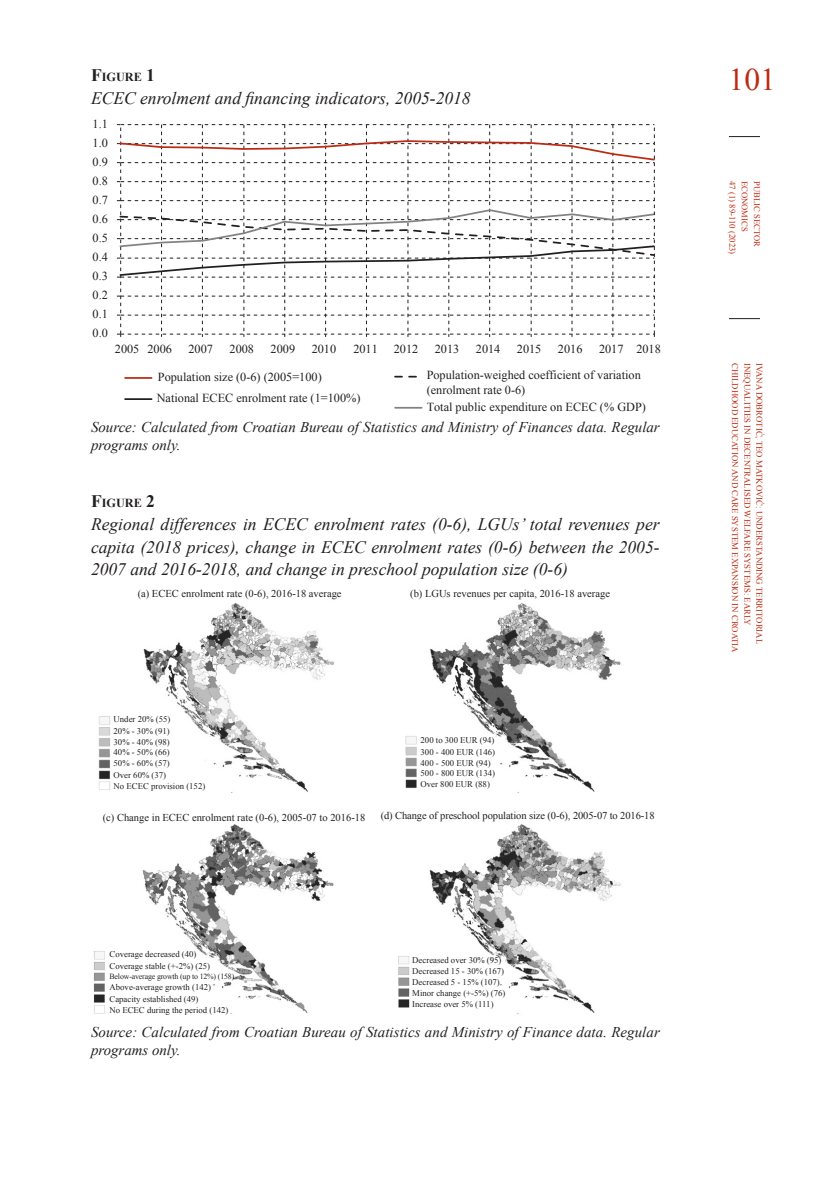
<style>
.page{position:relative;width:819px;height:1191px;background:#fff}
.page>*{position:absolute;margin:0;border:0;box-sizing:border-box;transform-origin:0 0}
.t1{font:31.5px "Times New Roman";color:#bc2c13}
.slika_i_tablica_2__r{font:italic 17.5px/22.8px "Times New Roman";color:#231f20;text-align:justify}
.izvor{font:italic 14.88px/17.8px "Times New Roman";color:#231f20}
.izvor_-2_3{font:italic 14.88px/17.8px "Times New Roman";letter-spacing:.005em;color:#231f20}
.t2{font:12.25px/21.2px "Times New Roman PSMT2";color:#231f20}
.slika_i_tablica_1_re{font:700 12.25px "Times New Roman";color:#231f20}
.slika_i_tablica_3__r{font:10.5px "Times New Roman";color:#231f20}
.slika_i_tablica_3__r-2{font:8.75px "Times New Roman";color:#231f20}
.t3{font:8.75px "Times New Roman";color:#bc2c13}
.t4{font:8.75px "Times New Roman";color:#bc2c13}
.t5{font:8.58px "Times New Roman";color:#bc2c13}
.slika_i_tablica_3__r-3{font:7.88px "Times New Roman";letter-spacing:-.02em;color:#231f20}
.s1{font-size:17.5px}
</style>
<div class="page">
<hr style="left:729px;top:318px;width:31px;height:1px;background:#1d1e1f">
<hr style="left:729px;top:136px;width:31px;height:1px;background:#1d1e1f">
<hr style="left:125px;top:377px;width:27px;height:2px;background:#bc2c13">
<hr style="left:125px;top:398px;width:27px;height:2px;background:#231f20">
<svg style="left:395px;top:376px;width:22px;height:1px"></svg>
<svg style="left:395px;top:407px;width:26px;height:1px"></svg>
<svg style="left:117px;top:124px;width:538px;height:213px"></svg>
<img style="left:98px;top:603px;width:523px;height:189px">
<img style="left:93px;top:824px;width:528px;height:190px">
<p class="slika_i_tablica_1_re" style="left:91px;top:69px;width:65px"><span class="s1">F</span>IGURE <span class="s1">1</span></p>
<p class="slika_i_tablica_2__r" style="left:91px;top:86px;width:381px">ECEC enrolment and financing indicators, 2005-2018</p>
<p class="t2" style="left:93px;top:113px;width:17px">1.1</p>
<p class="t2" style="left:93px;top:132px;width:17px">1.0</p>
<p class="t2" style="left:93px;top:151px;width:17px">0.9</p>
<p class="t2" style="left:93px;top:170px;width:17px">0.8</p>
<p class="t2" style="left:93px;top:189px;width:17px">0.7</p>
<p class="t2" style="left:93px;top:208px;width:17px">0.6</p>
<p class="t2" style="left:93px;top:227px;width:17px">0.5</p>
<p class="t2" style="left:93px;top:246px;width:17px">0.4</p>
<p class="t2" style="left:93px;top:265px;width:17px">0.3</p>
<p class="t2" style="left:93px;top:284px;width:17px">0.2</p>
<p class="t2" style="left:93px;top:303px;width:17px">0.1</p>
<p class="t2" style="left:93px;top:322px;width:17px">0.0</p>
<p class="t2" style="left:115px;top:338px;width:59px">2005 2006</p>
<p class="t2" style="left:188px;top:338px;width:26px">2007</p>
<p class="t2" style="left:229px;top:338px;width:26px">2008</p>
<p class="t2" style="left:270px;top:338px;width:26px">2009</p>
<p class="t2" style="left:311px;top:338px;width:26px">2010</p>
<p class="t2" style="left:353px;top:338px;width:26px">2011</p>
<p class="t2" style="left:394px;top:338px;width:26px">2012</p>
<p class="t2" style="left:435px;top:338px;width:26px">2013</p>
<p class="t2" style="left:476px;top:338px;width:26px">2014</p>
<p class="t2" style="left:517px;top:338px;width:26px">2015</p>
<p class="t2" style="left:558px;top:338px;width:26px">2016</p>
<p class="t2" style="left:599px;top:338px;width:63px">2017 2018</p>
<p class="t2" style="left:157px;top:366px;width:205px">Population size (0-6) (2005=100)<br>National ECEC enrolment rate (1=100%)</p>
<p class="t2" style="left:426px;top:368px;width:215px;line-height:14.7px">Population-weighed coefficient of variation (enrolment rate 0-6)</p>
<p class="t2" style="left:426px;top:396px;width:221px">Total public expenditure on ECEC (% GDP)</p>
<p class="izvor" style="left:91px;top:418px;width:570px">Source: Calculated from Croatian Bureau of Statistics and Ministry of Finances data. Regular programs only.</p>
<p class="slika_i_tablica_1_re" style="left:91px;top:494px;width:65px"><span class="s1">F</span>IGURE <span class="s1">2</span></p>
<p class="slika_i_tablica_2__r" style="left:91px;top:512px;width:570px">Regional differences in ECEC enrolment rates (0-6), LGUs’ total revenues per capita (2018 prices), change in ECEC enrolment rates (0-6) between the 2005- 2007 and 2016-2018, and change in preschool population size (0-6)</p>
<p class="slika_i_tablica_3__r" style="left:138px;top:587px;width:205px">(a) ECEC enrolment rate (0-6), 2016-18 average</p>
<p class="slika_i_tablica_3__r" style="left:410px;top:586px;width:201px">(b) LGUs revenues per capita, 2016-18 average</p>
<p class="slika_i_tablica_3__r-2" style="left:114px;top:713px;width:58px">Under 20% (55)</p>
<p class="slika_i_tablica_3__r-2" style="left:114px;top:725px;width:58px">20% - 30% (91)</p>
<p class="slika_i_tablica_3__r-2" style="left:114px;top:736px;width:58px">30% - 40% (98)</p>
<p class="slika_i_tablica_3__r-2" style="left:114px;top:746px;width:58px">40% - 50% (66)</p>
<p class="slika_i_tablica_3__r-2" style="left:114px;top:757px;width:58px">50% - 60% (57)</p>
<p class="slika_i_tablica_3__r-2" style="left:114px;top:769px;width:54px">Over 60% (37)</p>
<p class="slika_i_tablica_3__r-2" style="left:114px;top:780px;width:93px">No ECEC provision (152)</p>
<p class="slika_i_tablica_3__r-2" style="left:420px;top:734px;width:75px">200 to 300 EUR (94)</p>
<p class="slika_i_tablica_3__r-2" style="left:420px;top:778px;width:71px">Over 800 EUR (88)</p>
<p class="slika_i_tablica_3__r-2" style="left:420px;top:745px;width:76px">300 - 400 EUR (146)</p>
<p class="slika_i_tablica_3__r-2" style="left:420px;top:757px;width:71px">400 - 500 EUR (94)</p>
<p class="slika_i_tablica_3__r-2" style="left:420px;top:767px;width:76px">500 - 800 EUR (134)</p>
<p class="slika_i_tablica_3__r" style="left:103px;top:810px;width:264px">(c) Change in ECEC enrolment rate (0-6), 2005-07 to 2016-18</p>
<p class="slika_i_tablica_3__r" style="left:380px;top:809px;width:275px">(d) Change of preschool population size (0-6), 2005-07 to 2016-18</p>
<p class="slika_i_tablica_3__r-2" style="left:109px;top:948px;width:88px">Coverage decreased (40)</p>
<p class="slika_i_tablica_3__r-2" style="left:109px;top:960px;width:102px">Coverage stable (+-2%) (25)</p>
<p class="slika_i_tablica_3__r-3" style="left:109px;top:971px;width:126px">Below-average growth (up to 12%) (158)</p>
<p class="slika_i_tablica_3__r-2" style="left:109px;top:981px;width:103px">Above-average growth (142)</p>
<p class="slika_i_tablica_3__r-2" style="left:109px;top:992px;width:90px">Capacity established (49)</p>
<p class="slika_i_tablica_3__r-2" style="left:109px;top:1004px;width:120px">No ECEC during the period (142)</p>
<p class="slika_i_tablica_3__r-2" style="left:412px;top:953px;width:91px">Decreased over 30% (95)</p>
<p class="slika_i_tablica_3__r-2" style="left:412px;top:998px;width:83px">Increase over 5% (111)</p>
<p class="slika_i_tablica_3__r-2" style="left:412px;top:965px;width:93px">Decreased 15 - 30% (167)</p>
<p class="slika_i_tablica_3__r-2" style="left:412px;top:976px;width:89px">Decreased 5 - 15% (107)</p>
<p class="slika_i_tablica_3__r-2" style="left:412px;top:986px;width:95px">Minor change (+-5%) (76)</p>
<p class="izvor_-2_3" style="left:91px;top:1022px;width:570px">Source: Calculated from Croatian Bureau of Statistics and Ministry of Finance data. Regular programs only.</p>
<h1 class="t1" style="left:728px;top:58px;width:49px">101</h1>
<p class="t4" style="left:738px;top:181px;width:75px;rotate:90deg">47 (1) 89-110 (2023)</p>
<p class="t5" style="left:750px;top:181px;width:52px;rotate:90deg">economics</p>
<p class="t5" style="left:762px;top:181px;width:68px;rotate:90deg">public sector</p>
<p class="t3" style="left:740px;top:363px;width:291px;rotate:90deg">CHILDHOOD EDUCATION AND CARE SYSTEM EXPANSION IN CROATIA</p>
<p class="t3" style="left:753px;top:363px;width:264px;rotate:90deg">INEQUALITIES IN DECENTRALISED WELFARE SYSTEMS: EARLY</p>
<p class="t3" style="left:765px;top:363px;width:283px;rotate:90deg">IVANA DOBROTIĆ, TEO MATKOVIĆ: UNDERSTANDING TERRITORIAL</p>
</div>
